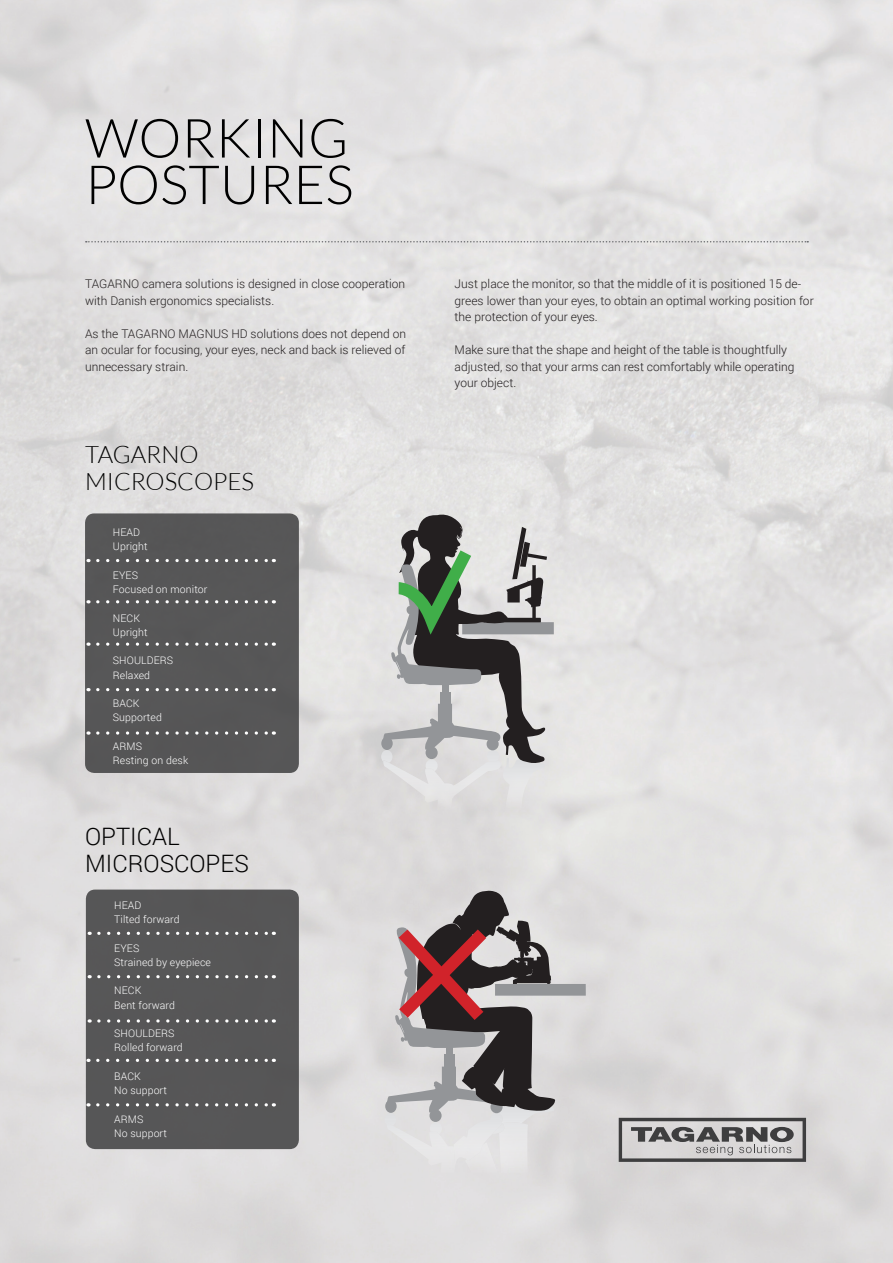
<style>
.page{position:relative;width:893px;height:1263px;background:#fff}
.page>*{position:absolute;margin:0;border:0;box-sizing:border-box;transform-origin:0 0}
.t1{font:300 54px/46.5px "Lato";color:#000}
.t2{font:300 24px/27px "Roboto";color:#000}
.t3{font:300 24px/27px "Lato";color:#000}
.t4{font:300 12px/16.5px "Roboto";color:#231f20}
.t5{font:300 10.5px/14.2px "Roboto";letter-spacing:.01em;color:#fff}
</style>
<div class="page">
<svg style="left:86px;top:241px;width:722px;height:1px"></svg>
<svg style="left:619px;top:1118px;width:187px;height:44px;background:#9e9d9e"></svg>
<div style="left:86px;top:889px;width:213px;height:260px;background:#565657;border-radius:9px"></div>
<div style="left:85px;top:513px;width:214px;height:260px;background:#575657;border-radius:9px"></div>
<svg style="left:99px;top:932px;width:175px;height:3px"></svg>
<svg style="left:98px;top:1103px;width:176px;height:3px"></svg>
<svg style="left:98px;top:1059px;width:176px;height:3px"></svg>
<svg style="left:99px;top:1019px;width:175px;height:3px"></svg>
<svg style="left:99px;top:975px;width:175px;height:3px"></svg>
<svg style="left:98px;top:559px;width:176px;height:3px"></svg>
<svg style="left:98px;top:731px;width:176px;height:4px"></svg>
<svg style="left:98px;top:688px;width:176px;height:3px"></svg>
<svg style="left:98px;top:642px;width:176px;height:4px"></svg>
<svg style="left:98px;top:600px;width:176px;height:3px"></svg>
<div style="left:495px;top:984px;width:91px;height:12px;background:#939598"></div>
<svg style="left:385px;top:890px;width:170px;height:332px;background:#ada4a5"></svg>
<svg style="left:381px;top:515px;width:173px;height:362px;background:#b5b6b4"></svg>
<h1 class="t1" style="left:85px;top:115px;width:270px">WORKING<br>POSTURES</h1>
<p class="t4" style="left:85px;top:276px;width:322px">TAGARNO camera solutions is designed in close cooperation with Danish ergonomics specialists.</p>
<p class="t4" style="left:85px;top:325px;width:323px;text-align:justify">As the TAGARNO MAGNUS HD solutions does not depend on an ocular for focusing, your eyes, neck and back is relieved of unnecessary strain.</p>
<h2 class="t3" style="left:85px;top:441px;width:79px">TAGARNO<br>MICROS</h2>
<h2 class="t3" style="left:177px;top:468px;width:33px">COPES</h2>
<p class="t5" style="left:113px;top:525px;width:36px">HEAD<br>Upright</p>
<p class="t5" style="left:113px;top:568px;width:96px">EYES<br>Focused on monitor</p>
<p class="t5" style="left:113px;top:610px;width:36px">NECK<br>Upright</p>
<p class="t5" style="left:113px;top:653px;width:62px">SHOULDERS<br>Relaxed</p>
<p class="t5" style="left:113px;top:696px;width:51px">BACK<br>Supported</p>
<p class="t5" style="left:113px;top:738px;width:77px">ARMS<br>Resting on desk</p>
<h2 class="t2" style="left:85px;top:822px;width:165px">OPTICAL<br>MICROSCOPES</h2>
<p class="t5" style="left:114px;top:898px;width:67px">HEAD<br>Tilted forward</p>
<p class="t5" style="left:114px;top:940px;width:98px">EYES<br>Strained by eyepiece</p>
<p class="t5" style="left:114px;top:983px;width:62px">NECK<br>Bent forward</p>
<p class="t5" style="left:114px;top:1026px;width:70px">SHOULDERS<br>Rolled forward</p>
<p class="t5" style="left:114px;top:1069px;width:54px">BACK<br>No support</p>
<p class="t5" style="left:114px;top:1111px;width:54px">ARMS<br>No support</p>
<p class="t4" style="left:455px;top:276px;width:361px">Just place the monitor, so that the middle of it is positioned 15 de&shy;grees lower than your eyes, to obtain an optimal working position for the protection of your eyes.</p>
<p class="t4" style="left:455px;top:342px;width:341px">Make sure that the shape and height of the table is thoughtfully adjusted, so that your arms can rest comfortably while operating your object.</p>
</div>
